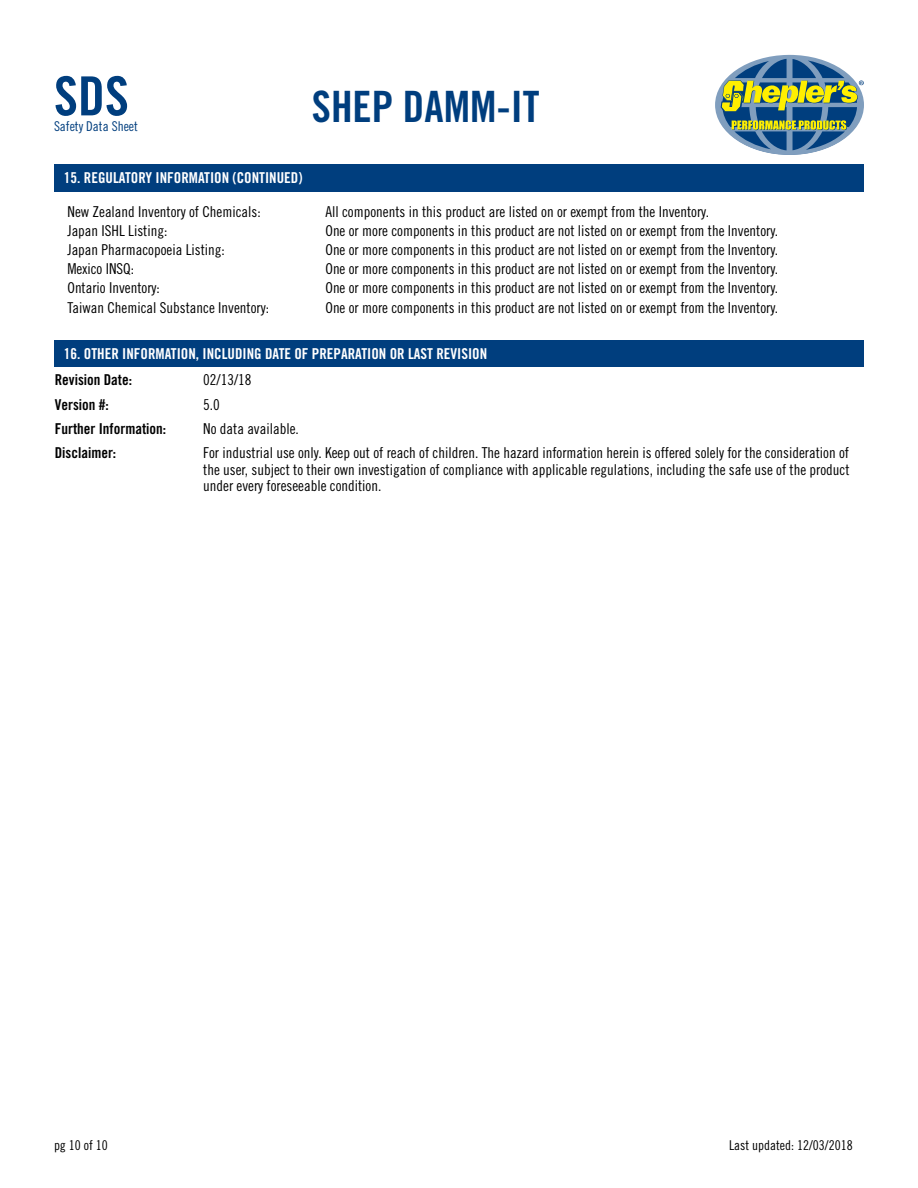
<style>
.page{position:relative;width:918px;height:1188px;background:#fff}
.page>*{position:absolute;margin:0;border:0;box-sizing:border-box;transform-origin:0 0}
.t1{font:54px "Trade Gothic LT Std Bd Cn 20";color:#003e7e}
.t2{font:43.2px "Trade Gothic LT Std Bd Cn 20";color:#003e7e}
.t3{font:15px/16.5px "Trade Gothic LT Std Cn 18";color:#000;text-align:justify}
.t4{font:15px "Trade Gothic LT Std Bd Cn 20";color:#fff}
.t5{font:15px "Trade Gothic LT Std Bd Cn 20";color:#000}
.t6{font:13.5px "Trade Gothic LT Std Cn 18";color:#000}
.t7{font:13.5px "Trade Gothic LT Std Cn 18";color:#003e7e}
</style>
<div class="page">
<svg style="left:715px;top:55px;width:149px;height:100px"></svg>
<div style="left:54px;top:340px;width:810px;height:27px;background:#003e7e"></div>
<div style="left:54px;top:164px;width:810px;height:27px;background:#003e7e"></div>
<h1 class="t1" style="left:54px;top:63px;width:76px">SDS</h1>
<p class="t7" style="left:54px;top:118px;width:85px">Safety Data Sheet</p>
<h2 class="t2" style="left:312px;top:81px;width:229px">SHEP DAMM-IT</h2>
<p class="t4" style="left:64px;top:169px;width:240px">15. REGULATORY INFORMATION (CONTINUED)</p>
<p class="t3" style="left:68px;top:203px;width:195px">New Zealand Inventory of Chemicals:</p>
<p class="t3" style="left:326px;top:203px;width:385px">All components in this product are listed on or exempt from the Inventory.</p>
<p class="t3" style="left:68px;top:222px;width:101px">Japan ISHL Listing:</p>
<p class="t3" style="left:326px;top:222px;width:454px">One or more components in this product are not listed on or exempt from the Inventory.</p>
<p class="t3" style="left:68px;top:241px;width:159px">Japan Pharmacopoeia Listing:</p>
<p class="t3" style="left:326px;top:241px;width:454px">One or more components in this product are not listed on or exempt from the Inventory.</p>
<p class="t3" style="left:68px;top:260px;width:68px">Mexico INSQ:</p>
<p class="t3" style="left:326px;top:260px;width:454px">One or more components in this product are not listed on or exempt from the Inventory.</p>
<p class="t3" style="left:68px;top:280px;width:94px">Ontario Inventory:</p>
<p class="t3" style="left:326px;top:280px;width:454px">One or more components in this product are not listed on or exempt from the Inventory.</p>
<p class="t3" style="left:68px;top:299px;width:203px">Taiwan Chemical Substance Inventory:</p>
<p class="t3" style="left:326px;top:299px;width:454px">One or more components in this product are not listed on or exempt from the Inventory.</p>
<p class="t4" style="left:64px;top:344px;width:425px">16. OTHER INFORMATION, INCLUDING DATE OF PREPARATION OR LAST REVISION</p>
<p class="t5" style="left:55px;top:371px;width:79px">Revision Date:</p>
<p class="t3" style="left:203px;top:371px;width:50px">02/13/18</p>
<p class="t5" style="left:55px;top:395px;width:56px">Version #:</p>
<p class="t3" style="left:203px;top:396px;width:18px">5.0</p>
<p class="t5" style="left:55px;top:419px;width:113px">Further Information:</p>
<p class="t3" style="left:203px;top:420px;width:97px">No data available.</p>
<p class="t5" style="left:55px;top:444px;width:63px">Disclaimer:</p>
<p class="t3" style="left:203px;top:444px;width:648px">For industrial use only. Keep out of reach of children. The hazard information herein is offered solely for the consideration of the user, subject to their own investigation of compliance with applicable regulations, including the safe use of the product under every foreseeable condition.</p>
<p class="t6" style="left:54px;top:1137px;width:55px">pg 10 of 10</p>
<p class="t6" style="left:729px;top:1137px;width:125px">Last updated: 12/03/2018</p>
</div>
